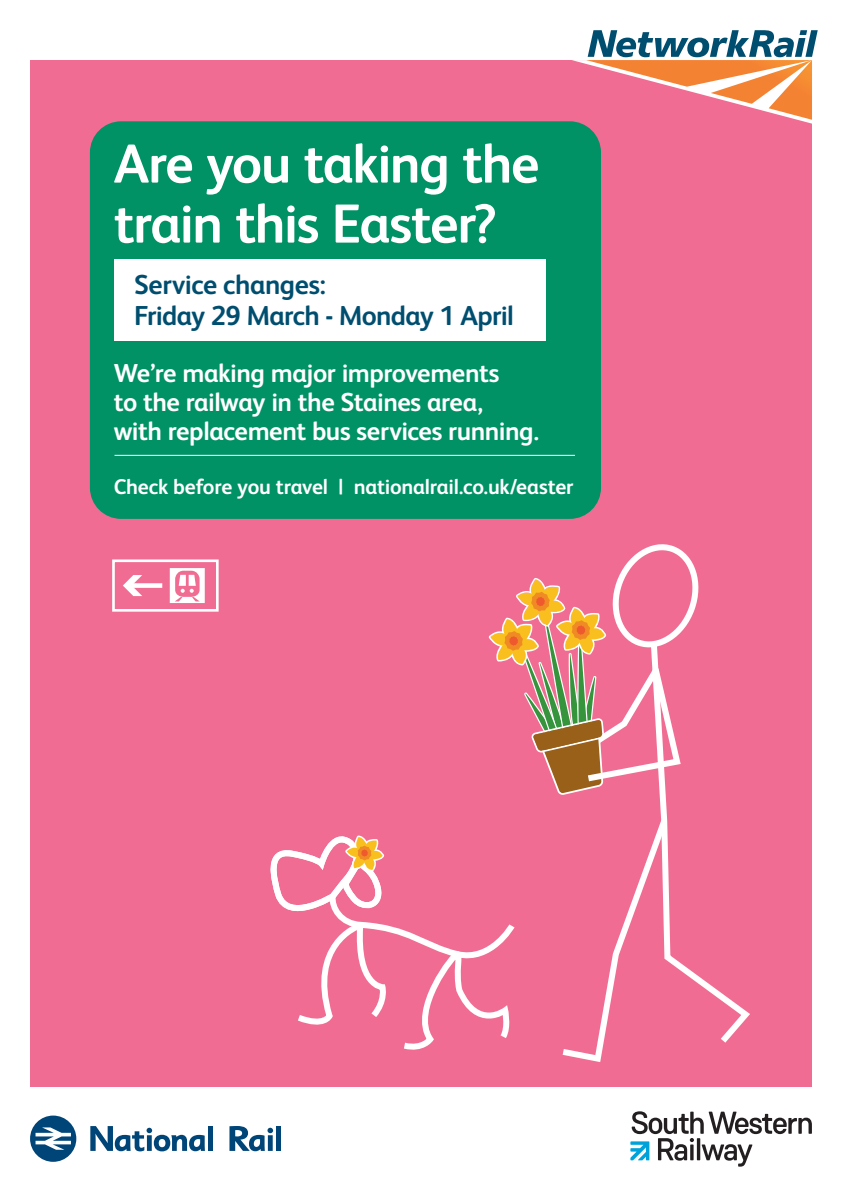
<style>
.page{position:relative;width:842px;height:1192px;background:#fff}
.page>*{position:absolute;margin:0;border:0;box-sizing:border-box;transform-origin:0 0}
.t1{font:700 55px/60px "Network Rail Sans";letter-spacing:-.03em;color:#fff}
.t2{font:700 27.45px/30.2px "Network Rail Sans";letter-spacing:-.025em;color:#004e6f}
.t3{font:700 26px/29px "Network Rail Sans";letter-spacing:-.02em;color:#fff}
.t4{font:700 21.25px "Network Rail Sans";letter-spacing:-.01em;color:#fff}
</style>
<div class="page">
<div style="left:30px;top:60px;width:782px;height:1027px;background:#f16c93"></div>
<svg style="left:572px;top:30px;width:246px;height:94px"></svg>
<svg style="left:562px;top:860px;width:85px;height:202px"></svg>
<svg style="left:647px;top:795px;width:103px;height:248px"></svg>
<svg style="left:270px;top:835px;width:245px;height:215px"></svg>
<svg style="left:489px;top:544px;width:210px;height:251px"></svg>
<svg style="left:30px;top:1116px;width:46px;height:46px"></svg>
<svg style="left:90px;top:1126px;width:115px;height:25px"></svg>
<div style="left:208px;top:1126px;width:5px;height:25px;background:#004577"></div>
<svg style="left:229px;top:1126px;width:44px;height:25px"></svg>
<div style="left:276px;top:1126px;width:5px;height:25px;background:#004577"></div>
<svg style="left:630px;top:1111px;width:182px;height:56px"></svg>
<div style="left:112px;top:559px;width:107px;height:53px;border:3px solid #fff"></div>
<svg style="left:123px;top:575px;width:19px;height:21px"></svg>
<div style="left:131px;top:583px;width:31px;height:5px;background:#fff"></div>
<svg style="left:170px;top:568px;width:35px;height:35px"></svg>
<div style="left:90px;top:121px;width:511px;height:398px;background:#009265;border-radius:31px"></div>
<hr style="left:115px;top:455px;width:460px;height:1px;background:#fff">
<div style="left:115px;top:259px;width:431px;height:82px;background:#fff"></div>
<h1 class="t1" style="left:114px;top:132px;width:427px">Are you taking the train this Easter?</h1>
<p class="t2" style="left:134px;top:269px;width:381px">Service changes:<br>Friday 29 March - Monday 1 April</p>
<p class="t3" style="left:114px;top:357px;width:427px">We’re making major improvements<br>to the railway in the Staines area,<br>with replacement bus services running.</p>
<p class="t4" style="left:114px;top:472px;width:461px">Check before you travel | nationalrail.co.uk/easter</p>
</div>
